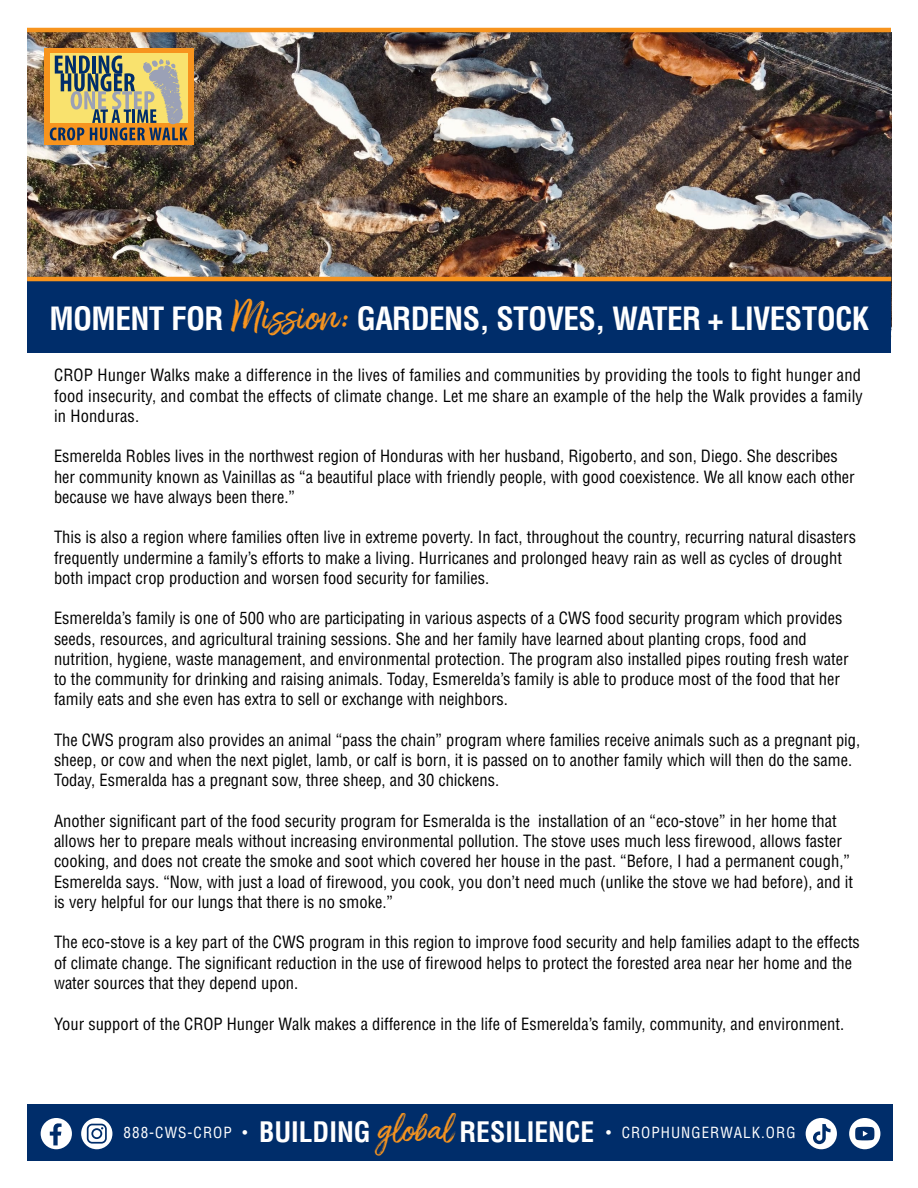
<style>
.page{position:relative;width:918px;height:1188px;background:#fff}
.page>*{position:absolute;margin:0;border:0;box-sizing:border-box;transform-origin:0 0}
.t1{font:700 condensed 31.35px "Helvetica LT Std";letter-spacing:-.02em;color:#fff}
.t2{font:condensed 16.5px/20.2px "Helvetica LT Std";color:#000}
.t3{font:condensed 15px "Helvetica LT Std";letter-spacing:.07em;color:#fff}
.s1{font-family:"Amithen";font-weight:400;font-stretch:normal;font-size:42.6px;color:#f7941e}
.s2{font-weight:700;font-size:27.6px}
.s3{font-family:"Amithen";font-stretch:normal;font-size:37.5px;color:#f7941e}
</style>
<div class="page">
<div style="left:27px;top:1105px;width:865px;height:56px;background:#002d6a"></div>
<svg style="left:41px;top:1118px;width:31px;height:31px"></svg>
<svg style="left:81px;top:1118px;width:31px;height:31px"></svg>
<svg style="left:806px;top:1118px;width:31px;height:31px"></svg>
<svg style="left:849px;top:1118px;width:31px;height:31px"></svg>
<img style="left:27px;top:32px;width:864px;height:245px">
<div style="left:27px;top:281px;width:864px;height:71px;background:#002d6a"></div>
<hr style="left:27px;top:28px;width:864px;height:4px;background:#f7941e">
<hr style="left:27px;top:277px;width:864px;height:4px;background:#f7941e">
<svg style="left:44px;top:48px;width:150px;height:96px;background:#f59b26"></svg>
<svg style="left:50px;top:55px;width:138px;height:85px;background:#aea36e"></svg>
<h1 class="t1" style="left:49px;top:299px;width:821px">MOMENT FOR <span class="s1">Mission:</span> GARDENS, STOVES, WATER + LIVESTOCK</h1>
<p class="t2" style="left:54px;top:365px;width:810px;text-align:justify">CROP Hunger Walks make a difference in the lives of families and communities by providing the tools to fight hunger and food insecurity, and combat the effects of climate change. Let me share an example of the help the Walk provides a family in Honduras.</p>
<p class="t2" style="left:54px;top:446px;width:802px">Esmerelda Robles lives in the northwest region of Honduras with her husband, Rigoberto, and son, Diego. She describes her community known as Vainillas as “a beautiful place with friendly people, with good coexistence. We all know each other because we have always been there.”</p>
<p class="t2" style="left:54px;top:527px;width:804px">This is also a region where families often live in extreme poverty. In fact, throughout the country, recurring natural disasters frequently undermine a family’s efforts to make a living. Hurricanes and prolonged heavy rain as well as cycles of drought both impact crop production and worsen food security for families.</p>
<p class="t2" style="left:54px;top:608px;width:796px">Esmerelda’s family is one of 500 who are participating in various aspects of a CWS food security program which provides seeds, resources, and agricultural training sessions. She and her family have learned about planting crops, food and nutrition, hygiene, waste management, and environmental protection. The program also installed pipes routing fresh water to the community for drinking and raising animals. Today, Esmerelda’s family is able to produce most of the food that her family eats and she even has extra to sell or exchange with neighbors.</p>
<p class="t2" style="left:54px;top:730px;width:808px">The CWS program also provides an animal “pass the chain” program where families receive animals such as a pregnant pig, sheep, or cow and when the next piglet, lamb, or calf is born, it is passed on to another family which will then do the same.<br>Today, Esmeralda has a pregnant sow, three sheep, and 30 chickens.</p>
<p class="t2" style="left:54px;top:811px;width:800px">Another significant part of the food security program for Esmeralda is the installation of an “eco-stove” in her home that allows her to prepare meals without increasing environmental pollution. The stove uses much less firewood, allows faster cooking, and does not create the smoke and soot which covered her house in the past. “Before, I had a permanent cough,” Esmerelda says. “Now, with just a load of firewood, you cook, you don’t need much (unlike the stove we had before), and it is very helpful for our lungs that there is no smoke.”</p>
<p class="t2" style="left:54px;top:932px;width:807px">The eco-stove is a key part of the CWS program in this region to improve food security and help families adapt to the effects of climate change. The significant reduction in the use of firewood helps to protect the forested area near her home and the water sources that they depend upon.</p>
<p class="t2" style="left:54px;top:1014px;width:792px">Your support of the CROP Hunger Walk makes a difference in the life of Esmerelda’s family, community, and environment.</p>
<p class="t3" style="left:124px;top:1123px;width:673px">888-CWS-CROP • <span class="s2">BUILDING</span> <span class="s3">global</span> <span class="s2">RESILIENCE</span> • CROPHUNGERWALK.ORG</p>
</div>
